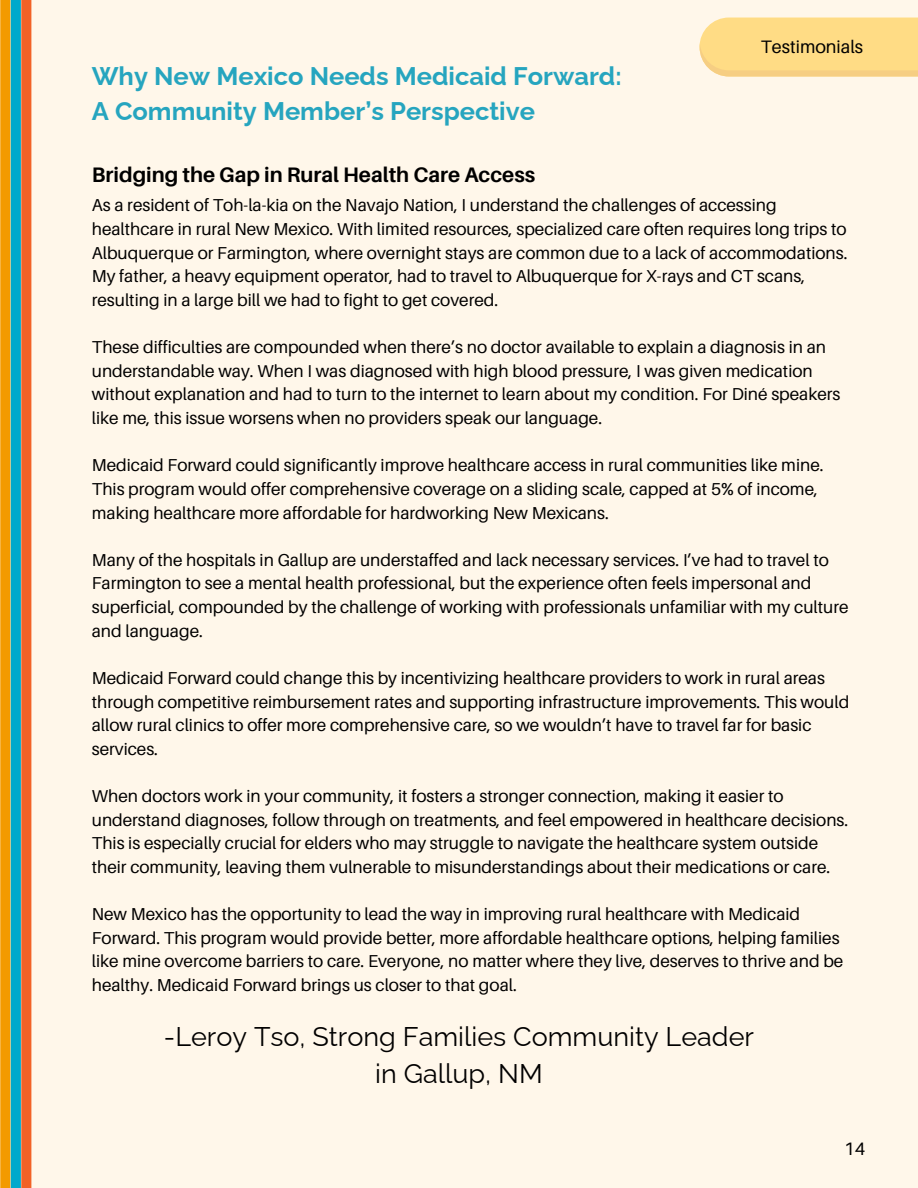
<style>
.page{position:relative;width:918px;height:1188px;background:#fff7ea}
.page>*{position:absolute;margin:0;border:0;box-sizing:border-box;transform-origin:0 0}
.t1{font:27px/37.2px "Raleway";color:#000;text-align:center}
.t2{font:700 25.5px/34.8px "Raleway";color:#26a5bf}
.t3{font:700 21px "Aileron";color:#000}
.t4{font:18px "Aileron";color:#000}
.t5{font:17.25px/23.5px "Aileron";color:#000}
</style>
<div class="page">
<div style="left:0;top:0;width:10px;height:1188px;background:#f39a00"></div>
<div style="left:21px;top:0;width:10px;height:1188px;background:#f26226"></div>
<div style="left:11px;top:0;width:10px;height:1188px;background:#00a9cc"></div>
<svg style="left:699px;top:18px;width:219px;height:59px;background:#fedb88"></svg>
<h1 class="t2" style="left:92px;top:59px;width:531px">Why New Mexico Needs Medicaid Forward:<br>A Community Member’s Perspective</h1>
<h2 class="t3" style="left:92px;top:162px;width:445px">Bridging the Gap in Rural Health Care Access</h2>
<p class="t4" style="left:761px;top:35px;width:104px">Testimonials</p>
<h3 class="t5" style="left:92px;top:193px;width:757px">As a resident of Toh-la-kia on the Navajo Nation, I understand the challenges of accessing healthcare in rural New Mexico. With limited resources, specialized care often requires long trips to Albuquerque or Farmington, where overnight stays are common due to a lack of accommodations.<br>My father, a heavy equipment operator, had to travel to Albuquerque for X-rays and CT scans, resulting in a large bill we had to fight to get covered.</h3>
<p class="t5" style="left:92px;top:335px;width:750px">These difficulties are compounded when there’s no doctor available to explain a diagnosis in an understandable way. When I was diagnosed with high blood pressure, I was given medication without explanation and had to turn to the internet to learn about my condition. For Diné speakers like me, this issue worsens when no providers speak our language.</p>
<p class="t5" style="left:92px;top:453px;width:733px">Medicaid Forward could significantly improve healthcare access in rural communities like mine.<br>This program would offer comprehensive coverage on a sliding scale, capped at 5% of income, making healthcare more affordable for hardworking New Mexicans.</p>
<p class="t5" style="left:92px;top:548px;width:758px">Many of the hospitals in Gallup are understaffed and lack necessary services. I’ve had to travel to Farmington to see a mental health professional, but the experience often feels impersonal and superficial, compounded by the challenge of working with professionals unfamiliar with my culture and language.</p>
<p class="t5" style="left:92px;top:666px;width:759px">Medicaid Forward could change this by incentivizing healthcare providers to work in rural areas through competitive reimbursement rates and supporting infrastructure improvements. This would allow rural clinics to offer more comprehensive care, so we wouldn’t have to travel far for basic services.</p>
<p class="t5" style="left:92px;top:784px;width:758px">When doctors work in your community, it fosters a stronger connection, making it easier to understand diagnoses, follow through on treatments, and feel empowered in healthcare decisions.<br>This is especially crucial for elders who may struggle to navigate the healthcare system outside their community, leaving them vulnerable to misunderstandings about their medications or care.</p>
<p class="t5" style="left:92px;top:902px;width:753px">New Mexico has the opportunity to lead the way in improving rural healthcare with Medicaid Forward. This program would provide better, more affordable healthcare options, helping families like mine overcome barriers to care. Everyone, no matter where they live, deserves to thrive and be healthy. Medicaid Forward brings us closer to that goal.</p>
<p class="t1" style="left:164px;top:1018px;width:592px">-Leroy Tso, Strong Families Community Leader in Gallup, NM</p>
<p class="t4" style="left:844px;top:1138px;width:22px">14</p>
</div>
